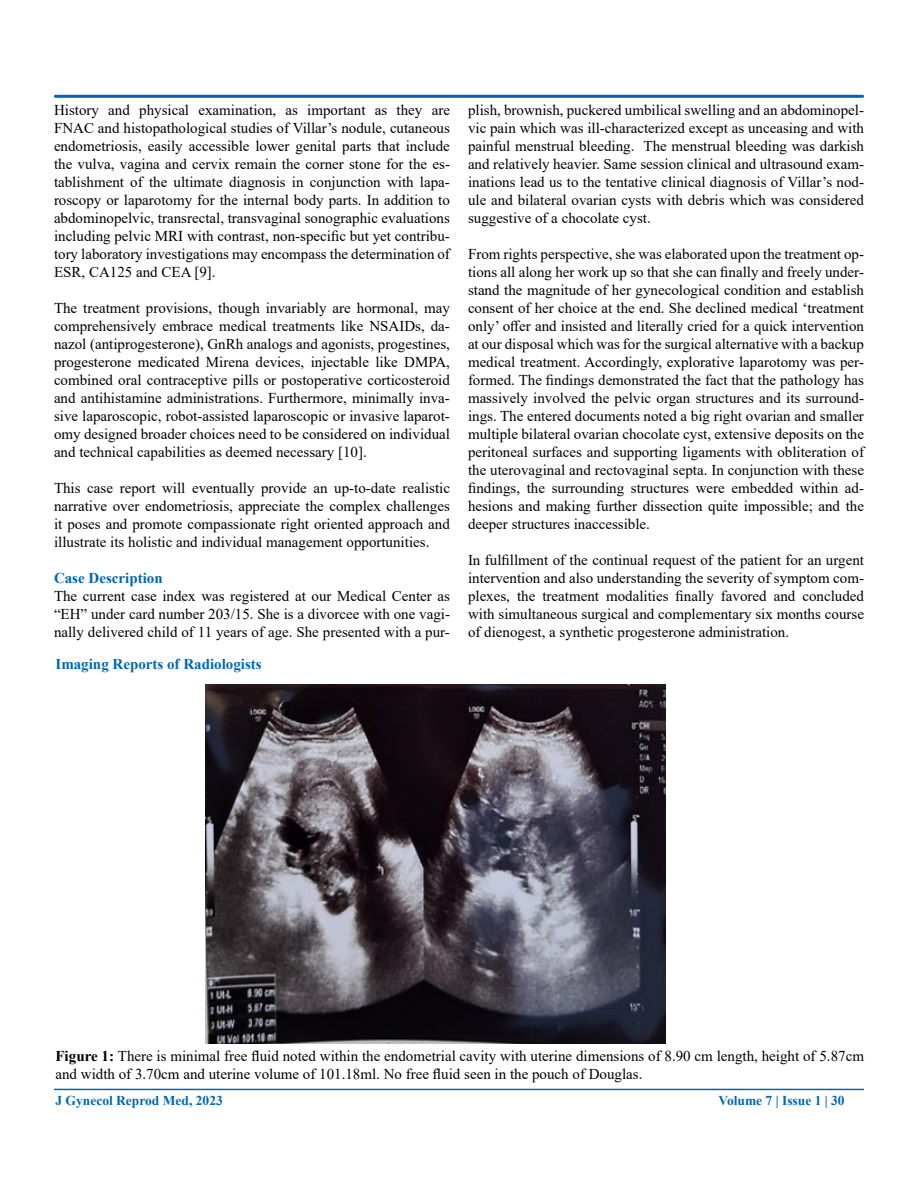
<style>
.page{position:relative;width:918px;height:1188px;background:#fff}
.page>*{position:absolute;margin:0;border:0;box-sizing:border-box;transform-origin:0 0}
.t1{font:15px/18px "Times New Roman";color:#000;text-align:justify}
.t2{font:700 15px "Times New Roman";color:#0066b3}
.t3{font:700 13.5px "Times New Roman";color:#0066b3}
.s1{font-weight:700}
.s2{font-style:inherit}
</style>
<div class="page">
<hr style="left:54px;top:1089px;width:810px;height:1px;background:#0066b3">
<div style="left:54px;top:95px;width:810px;height:3px;border:2px solid #0066b3"></div>
<img style="left:205px;top:684px;width:461px;height:359px">
<p class="t1" style="left:54px;top:100px;width:398px">History and physical examination, as important as they are FNAC and histopathological studies of Villar’s nodule, cutaneous endometriosis, easily accessible lower genital parts that include the vulva, vagina and cervix remain the corner stone for the es&shy;tablishment of the ultimate diagnosis in conjunction with lapa&shy;roscopy or laparotomy for the internal body parts. In addition to abdominopelvic, transrectal, transvaginal sonographic evaluations including pelvic MRI with contrast, non-specific but yet contribu&shy;tory laboratory investigations may encompass the determination of ESR, CA125 and CEA [9].</p>
<p class="t1" style="left:54px;top:298px;width:398px">The treatment provisions, though invariably are hormonal, may comprehensively embrace medical treatments like NSAIDs, da&shy;nazol (antiprogesterone), GnRh analogs and agonists, progestines, progesterone medicated Mirena devices, injectable like DMPA, combined oral contraceptive pills or postoperative corticosteroid and antihistamine administrations. Furthermore, minimally inva&shy;sive laparoscopic, robot-assisted laparoscopic or invasive laparot&shy;omy designed broader choices need to be considered on individual and technical capabilities as deemed necessary [10].</p>
<p class="t1" style="left:54px;top:478px;width:398px">This case report will eventually provide an up-to-date realistic narrative over endometriosis, appreciate the complex challenges it poses and promote compassionate right oriented approach and illustrate its holistic and individual management opportunities.</p>
<p class="t2" style="left:54px;top:567px;width:110px">Case Description</p>
<p class="t1" style="left:54px;top:586px;width:398px">The current case index was registered at our Medical Center as “EH” under card number 203/15. She is a divorcee with one vagi&shy;nally delivered child of 11 years of age. She presented with a pur-</p>
<p class="t2" style="left:55px;top:653px;width:208px">Imaging Reports of Radiologists</p>
<p class="t1" style="left:468px;top:100px;width:398px">plish, brownish, puckered umbilical swelling and an abdominopel&shy;vic pain which was ill-characterized except as unceasing and with painful menstrual bleeding. The menstrual bleeding was darkish and relatively heavier. Same session clinical and ultrasound exam&shy;inations lead us to the tentative clinical diagnosis of Villar’s nod&shy;ule and bilateral ovarian cysts with debris which was considered suggestive of a chocolate cyst.</p>
<p class="t1" style="left:468px;top:244px;width:398px">From rights perspective, she was elaborated upon the treatment op&shy;tions all along her work up so that she can finally and freely under&shy;stand the magnitude of her gynecological condition and establish consent of her choice at the end. She declined medical ‘treatment only’ offer and insisted and literally cried for a quick intervention at our disposal which was for the surgical alternative with a backup medical treatment. Accordingly, explorative laparotomy was per&shy;formed. The findings demonstrated the fact that the pathology has massively involved the pelvic organ structures and its surround&shy;ings. The entered documents noted a big right ovarian and smaller multiple bilateral ovarian chocolate cyst, extensive deposits on the peritoneal surfaces and supporting ligaments with obliteration of the uterovaginal and rectovaginal septa. In conjunction with these findings, the surrounding structures were embedded within ad&shy;hesions and making further dissection quite impossible; and the deeper structures inaccessible.</p>
<p class="t1" style="left:468px;top:550px;width:398px">In fulfillment of the continual request of the patient for an urgent intervention and also understanding the severity of symptom com&shy;plexes, the treatment modalities finally favored and concluded with simultaneous surgical and complementary six months course of dienogest, a synthetic progesterone administration.</p>
<p class="t1" style="left:56px;top:1047px;width:810px"><span class="s1">Figure 1:</span> There is minimal free fluid noted within the endometrial cavity with uterine dimensions of 8.90 cm length, height of 5.87cm and width of 3.70cm and uterine volume of 101.18ml. No free fluid seen in the pouch of Douglas.</p>
<p class="t3" style="left:56px;top:1090px;width:169px">J Gynecol Reprod Med, 2023</p>
<p class="t3" style="left:718px;top:1090px;width:128px">Volume 7 | Issue 1 | <span class="s2">30</span></p>
</div>
